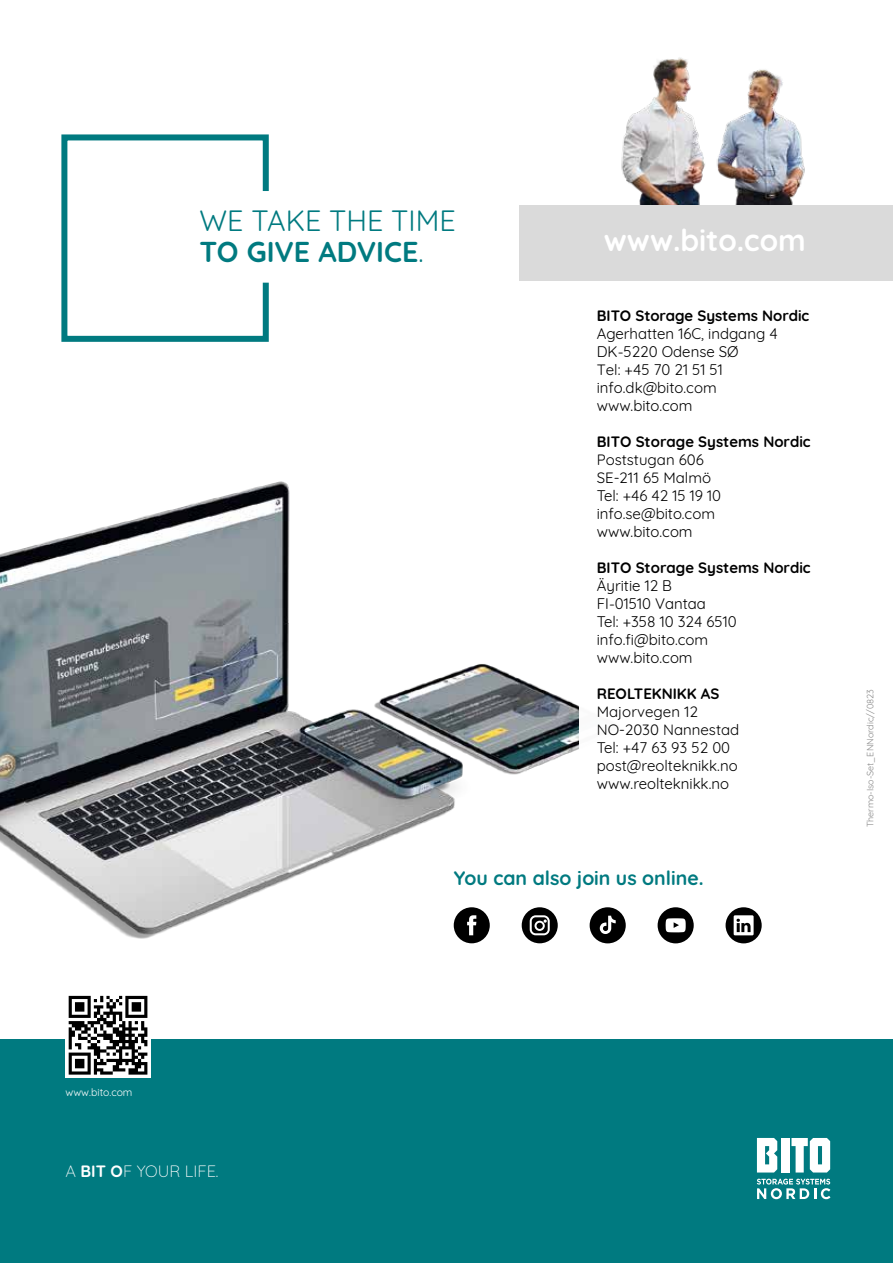
<style>
.page{position:relative;width:893px;height:1263px;background:#fff}
.page>*{position:absolute;margin:0;border:0;box-sizing:border-box;transform-origin:0 0}
.t1{font:700 30px "Quicksand";color:#fff}
.t2{font:28.65px/31px "Quicksand";color:#007a80}
.t3{font:700 19.5px "Quicksand";color:#007a80}
.t4{font:300 16.35px "Quicksand";color:#fff}
.t5{font:15px/18px "Quicksand";color:#000}
.t6{font:700 15px "Quicksand";color:#000}
.t7{font:10.5px "Quicksand";color:#fff}
.t8{font:9px "Quicksand";color:#878787}
.s1{font-weight:700}
</style>
<div class="page">
<img style="left:0;top:481px;width:762px;height:463px">
<div style="left:0;top:1039px;width:893px;height:224px;background:#007a80"></div>
<div style="left:519px;top:205px;width:374px;height:76px;background:#dadada"></div>
<img style="left:621px;top:57px;width:184px;height:148px">
<svg style="left:61px;top:134px;width:208px;height:208px"></svg>
<div style="left:454px;top:907px;width:36px;height:36px;background:#000;border-radius:50%"></div>
<svg style="left:467px;top:915px;width:9px;height:20px"></svg>
<div style="left:726px;top:907px;width:36px;height:36px;background:#000;border-radius:18px"></div>
<svg style="left:734px;top:915px;width:20px;height:20px"></svg>
<div style="left:590px;top:907px;width:36px;height:36px;background:#000;border-radius:50%"></div>
<svg style="left:599px;top:915px;width:17px;height:19px"></svg>
<div style="left:658px;top:907px;width:36px;height:36px;background:#000;border-radius:18px"></div>
<svg style="left:666px;top:918px;width:20px;height:14px"></svg>
<div style="left:522px;top:907px;width:36px;height:36px;background:#000;border-radius:18px"></div>
<svg style="left:530px;top:915px;width:20px;height:20px"></svg>
<svg style="left:66px;top:995px;width:85px;height:83px"></svg>
<svg style="left:69px;top:996px;width:78px;height:78px"></svg>
<div style="left:781px;top:1138px;width:8px;height:34px;background:#fff"></div>
<svg style="left:757px;top:1138px;width:20px;height:34px"></svg>
<svg style="left:791px;top:1138px;width:39px;height:34px"></svg>
<svg style="left:757px;top:1179px;width:73px;height:20px"></svg>
<div style="left:580px;top:387px;width:253px;height:392px;background:#fff"></div>
<h2 class="t2" style="left:200px;top:203px;width:258px">WE TAKE THE TIME<br><span class="s1">TO GIVE ADVICE</span>.</h2>
<h1 class="t1" style="left:604px;top:216px;width:203px">www.bito.com</h1>
<p class="t6" style="left:597px;top:303px;width:214px">BITO Storage Systems Nordic</p>
<p class="t5" style="left:597px;top:323px;width:182px">Agerhatten 16C, indgang 4<br>DK-5220 Odense SØ<br>Tel: +45 70 21 51 51 info.dk@bito.com www.bito.com</p>
<p class="t6" style="left:597px;top:429px;width:215px">BITO Storage Systems Nordic</p>
<p class="t5" style="left:597px;top:449px;width:126px">Poststugan 606<br>SE-211 65 Malmö<br>Tel: +46 42 15 19 10 info.se@bito.com www.bito.com</p>
<p class="t6" style="left:597px;top:555px;width:215px">BITO Storage Systems Nordic</p>
<p class="t5" style="left:597px;top:575px;width:141px">Äyritie 12 B<br>FI-01510 Vantaa<br>Tel: +358 10 324 6510 info.fi@bito.com www.bito.com</p>
<p class="t6" style="left:597px;top:681px;width:124px">REOLTEKNIKK AS</p>
<p class="t5" style="left:597px;top:701px;width:144px">Majorvegen 12<br>NO-2030 Nannestad<br>Tel: +47 63 93 52 00 post@reolteknikk.no www.reolteknikk.no</p>
<h3 class="t3" style="left:454px;top:862px;width:251px">You can also join us online.</h3>
<p class="t8" style="left:863px;top:827px;width:140px;rotate:-90deg">Thermo-Iso-Set_ENNordic//0823</p>
<p class="t7" style="left:66px;top:1084px;width:69px">www.bito.com</p>
<p class="t4" style="left:66px;top:1158px;width:155px">A <span class="s1">BIT O</span>F YOUR LIFE.</p>
</div>
